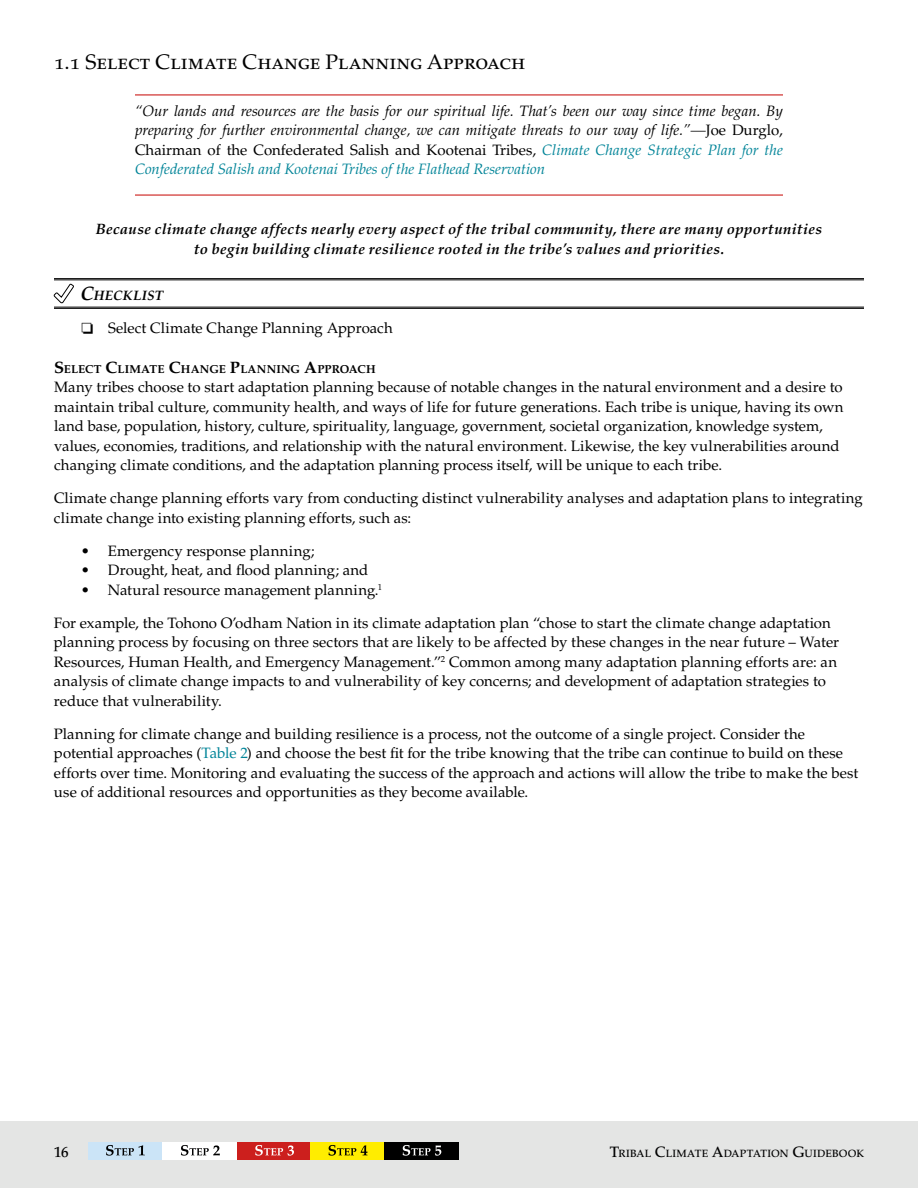
<style>
.page{position:relative;width:918px;height:1188px;background:#fff}
.page>*{position:absolute;margin:0;border:0;box-sizing:border-box;transform-origin:0 0}
.Heading_2{font:21px "Palatino LT Std";color:#000}
.copy{font:15px/19.5px "Palatino LT Std";letter-spacing:.02em;color:#000}
.t1{font:italic 15px/19.5px "Palatino LT Std";color:#000;text-align:justify}
.end_of_quote_special{font:italic 700 15px/19.5px "Palatino LT Std";letter-spacing:.02em;color:#000;text-align:center}
.t2{font:500 15px "Palatino LT Std";color:#000}
.Heading_3{font:italic 700 13.65px "Palatino LT Std";letter-spacing:.015em;color:#000}
.Heading_4{font:700 11.55px "Palatino LT Std";letter-spacing:.01em;color:#000}
.t3{font:500 10.5px "Palatino LT Std";letter-spacing:.015em;color:#000}
.s1{font-style:normal}
.s2{color:#008498}
.s3{font-size:19.5px}
.s4{font-size:16.5px}
.s5{font-size:15px}
</style>
<div class="page">
<div style="left:0;top:1121px;width:918px;height:67px;background:#e4e5e4"></div>
<hr style="left:135px;top:94px;width:648px;height:1px;background:#cc1f1d">
<hr style="left:135px;top:194px;width:648px;height:2px;background:#cc1f1d">
<hr style="left:54px;top:278px;width:810px;height:1px;background:#000">
<hr style="left:54px;top:280px;width:810px;height:1px;background:#000">
<hr style="left:54px;top:307px;width:810px;height:1px;background:#000">
<hr style="left:54px;top:308px;width:810px;height:1px;background:#000">
<svg style="left:54px;top:284px;width:20px;height:19px"></svg>
<div style="left:88px;top:1142px;width:74px;height:18px;background:#cbe4f7"></div>
<div style="left:237px;top:1142px;width:74px;height:18px;background:#cc1f1d"></div>
<div style="left:311px;top:1142px;width:74px;height:18px;background:#ffed00"></div>
<div style="left:385px;top:1142px;width:74px;height:18px;background:#000"></div>
<svg style="left:106px;top:1145px;width:39px;height:11px"></svg>
<div style="left:162px;top:1142px;width:75px;height:18px;background:#fff"></div>
<svg style="left:181px;top:1145px;width:39px;height:11px"></svg>
<svg style="left:255px;top:1145px;width:39px;height:11px"></svg>
<svg style="left:329px;top:1145px;width:38px;height:11px"></svg>
<svg style="left:403px;top:1145px;width:38px;height:11px"></svg>
<p class="Heading_2" style="left:54px;top:50px;width:473px">1.1 Select Climate Change Planning Approach</p>
<p class="t1" style="left:135px;top:101px;width:649px">“Our lands and resources are the basis for our spiritual life. That’s been our way since time began. By preparing for further environmental change, we can mitigate threats to our way of life.”—<span class="s1">Joe Durglo, Chairman of the Confederated Salish and Kootenai Tribes,</span> <span class="s2">Climate Change Strategic Plan for the Confederated Salish and Kootenai Tribes of the Flathead Reservation</span></p>
<p class="end_of_quote_special" style="left:96px;top:220px;width:728px">Because climate change affects nearly every aspect of the tribal community, there are many opportunities to begin building climate resilience rooted in the tribe’s values and priorities.</p>
<p class="Heading_3" style="left:80px;top:288px;width:84px"><span class="s3">C</span>HECKLIST</p>
<p class="copy" style="left:81px;top:319px;width:313px">❏ Select Climate Change Planning Approach</p>
<p class="Heading_4" style="left:54px;top:362px;width:323px"><span class="s4">S</span>ELECT <span class="s4">C</span>LIMATE <span class="s4">C</span>HANGE <span class="s4">P</span>LANNING <span class="s4">A</span>PPROACH</p>
<p class="copy" style="left:54px;top:378px;width:791px">Many tribes choose to start adaptation planning because of notable changes in the natural environment and a desire to maintain tribal culture, community health, and ways of life for future generations. Each tribe is unique, having its own land base, population, history, culture, spirituality, language, government, societal organization, knowledge system, values, economies, traditions, and relationship with the natural environment. Likewise, the key vulnerabilities around changing climate conditions, and the adaptation planning process itself, will be unique to each tribe.</p>
<p class="copy" style="left:54px;top:489px;width:810px">Climate change planning efforts vary from conducting distinct vulnerability analyses and adaptation plans to integrating climate change into existing planning efforts, such as:</p>
<p class="copy" style="left:81px;top:541px;width:235px">• Emergency response planning;</p>
<p class="copy" style="left:81px;top:561px;width:289px">• Drought, heat, and flood planning; and</p>
<p class="copy" style="left:81px;top:580px;width:303px">• Natural resource management planning.<sup>1</sup></p>
<p class="copy" style="left:54px;top:613px;width:787px">For example, the Tohono O’odham Nation in its climate adaptation plan “chose to start the climate change adaptation planning process by focusing on three sectors that are likely to be affected by these changes in the near future – Water Resources, Human Health, and Emergency Management.”<sup>2</sup> Common among many adaptation planning efforts are: an analysis of climate change impacts to and vulnerability of key concerns; and development of adaptation strategies to reduce that vulnerability.</p>
<p class="copy" style="left:54px;top:724px;width:806px">Planning for climate change and building resilience is a process, not the outcome of a single project. Consider the potential approaches (<span class="s2">Table 2</span>) and choose the best fit for the tribe knowing that the tribe can continue to build on these efforts over time. Monitoring and evaluating the success of the approach and actions will allow the tribe to make the best use of additional resources and opportunities as they become available.</p>
<p class="t2" style="left:54px;top:1143px;width:16px">16</p>
<p class="t3" style="left:610px;top:1147px;width:256px"><span class="s5">T</span>RIBAL <span class="s5">C</span>LIMATE <span class="s5">A</span>DAPTATION <span class="s5">G</span>UIDEBOOK</p>
</div>
